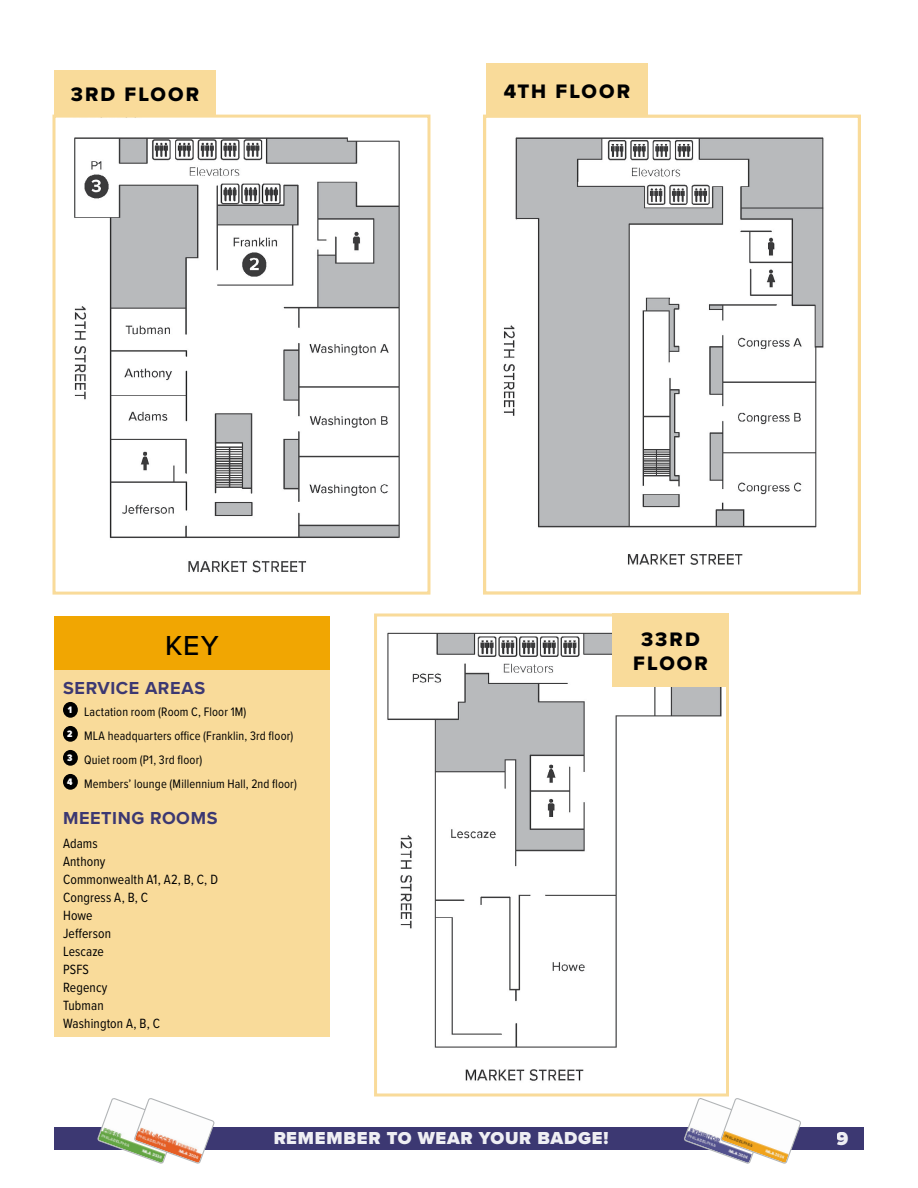
<style>
.page{position:relative;width:918px;height:1188px;background:#fff}
.page>*{position:absolute;margin:0;border:0;box-sizing:border-box;transform-origin:0 0}
.t1{font:500 28.5px "Proxima Nova";color:#000}
.t2{font:20.25px/24px "Proxima Nova Extrabld";letter-spacing:.1em;color:#000;text-align:center}
.t3{font:900 19.5px "Proxima Nova";color:#fff}
.t4{font:900 18px "Proxima Nova";letter-spacing:.04em;color:#fff}
.t5{font:700 18px "Proxima Nova";letter-spacing:.035em;color:#3c3872}
.t6{font:13.8px/18px "Proxima Nova Cond";letter-spacing:.01em;color:#000}
.t7{font:12.75px/24px "Proxima Nova Cond";letter-spacing:.015em;color:#000}
</style>
<div class="page">
<div style="left:54px;top:1127px;width:810px;height:22px;background:#3c3872"></div>
<svg style="left:97px;top:1098px;width:118px;height:66px"></svg>
<svg style="left:683px;top:1098px;width:119px;height:66px"></svg>
<img style="left:74px;top:137px;width:326px;height:436px">
<div style="left:52px;top:115px;width:378px;height:480px;border:3px solid #f9db9a"></div>
<div style="left:54px;top:70px;width:162px;height:46px;background:#f9db9a"></div>
<img style="left:503px;top:137px;width:321px;height:428px">
<div style="left:483px;top:115px;width:378px;height:480px;border:3px solid #f9db9a"></div>
<div style="left:486px;top:63px;width:162px;height:54px;background:#f9db9a"></div>
<img style="left:387px;top:632px;width:335px;height:449px">
<div style="left:374px;top:614px;width:355px;height:482px;border:3px solid #f9db9a"></div>
<div style="left:612px;top:614px;width:117px;height:73px;background:#f9db9a"></div>
<div style="left:54px;top:616px;width:276px;height:54px;background:#f1a602"></div>
<div style="left:54px;top:670px;width:276px;height:367px;background:#f9db9a"></div>
<div style="left:63px;top:702px;width:15px;height:16px;background:#000;border-radius:50%"></div>
<div style="left:63px;top:726px;width:15px;height:16px;background:#000;border-radius:50%"></div>
<div style="left:63px;top:750px;width:15px;height:16px;background:#000;border-radius:50%"></div>
<div style="left:63px;top:774px;width:15px;height:16px;background:#000;border-radius:50%"></div>
<h2 class="t2" style="left:71px;top:82px;width:130px">3RD FLOOR</h2>
<h2 class="t2" style="left:504px;top:79px;width:128px">4TH FLOOR</h2>
<h1 class="t1" style="left:165px;top:624px;width:55px">KEY</h1>
<h3 class="t5" style="left:63px;top:674px;width:144px">SERVICE AREAS</h3>
<p class="t7" style="left:67px;top:699px;width:231px"><sup>1</sup> Lactation room (Room C, Floor 1M)<br><sup>2</sup> MLA headquarters office (Franklin, 3rd floor)<br><sup>3</sup> Quiet room (P1, 3rd floor)<br><sup>4</sup> Members’ lounge (Millennium Hall, 2nd floor)</p>
<h3 class="t5" style="left:63px;top:805px;width:156px">MEETING ROOMS</h3>
<p class="t6" style="left:63px;top:834px;width:157px">Adams<br>Anthony<br>Commonwealth A1, A2, B, C, D<br>Congress A, B, C<br>Howe<br>Jefferson<br>Lescaze<br>PSFS<br>Regency<br>Tubman<br>Washington A, B, C</p>
<h2 class="t2" style="left:633px;top:627px;width:76px">33RD<br>FLOOR</h2>
<h3 class="t4" style="left:273px;top:1125px;width:337px">REMEMBER TO WEAR YOUR BADGE!</h3>
<h3 class="t3" style="left:837px;top:1124px;width:14px">9</h3>
</div>
